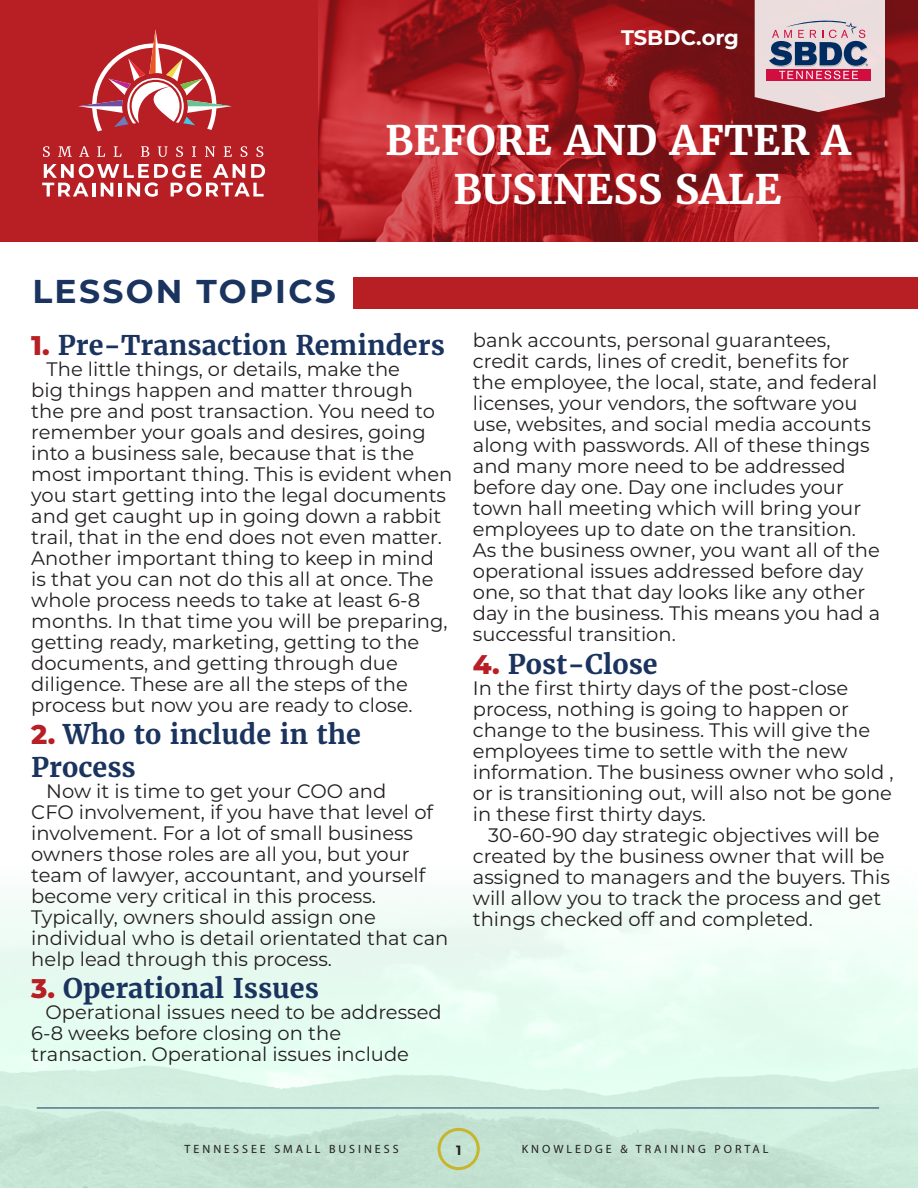
<style>
.page{position:relative;width:918px;height:1188px;background:#fff}
.page>*{position:absolute;margin:0;border:0;box-sizing:border-box;transform-origin:0 0}
.t1{font:700 40.5px/48.6px "Merriweather";color:#fff;text-align:center}
.t2{font:700 33px "Montserrat";letter-spacing:.07em;color:#1a335f}
.t3{font:700 27px/32.4px "Merriweather";color:#1a335f}
.t4{font:700 21px "Montserrat";color:#fff}
.t5{font:19.5px/21px "Montserrat";color:#231f20}
.t6{font:700 13.5px "Montserrat";color:#231f20}
.t7{font:12px "Myriad Pro";letter-spacing:.25em;color:#231f20}
.s1{font-family:"Montserrat";font-weight:800;color:#b81f24}
</style>
<div class="page">
<img style="left:0;top:898px;width:918px;height:290px">
<div style="left:438px;top:1128px;width:42px;height:42px;border:3px solid #c7b62d;border-radius:50%"></div>
<hr style="left:37px;top:1108px;width:842px;height:1px;background:#1a335f">
<div style="left:0;top:0;width:319px;height:242px;background:#b81f24"></div>
<img style="left:319px;top:0;width:599px;height:242px">
<svg style="left:78px;top:29px;width:154px;height:103px"></svg>
<svg style="left:43px;top:146px;width:7px;height:11px"></svg>
<svg style="left:58px;top:146px;width:14px;height:11px"></svg>
<svg style="left:79px;top:146px;width:10px;height:11px"></svg>
<svg style="left:97px;top:146px;width:8px;height:11px"></svg>
<svg style="left:114px;top:146px;width:8px;height:11px"></svg>
<svg style="left:141px;top:146px;width:8px;height:11px"></svg>
<svg style="left:158px;top:146px;width:10px;height:11px"></svg>
<svg style="left:176px;top:146px;width:7px;height:11px"></svg>
<svg style="left:192px;top:146px;width:4px;height:11px"></svg>
<svg style="left:205px;top:146px;width:10px;height:11px"></svg>
<svg style="left:224px;top:146px;width:8px;height:11px"></svg>
<svg style="left:241px;top:146px;width:7px;height:11px"></svg>
<svg style="left:256px;top:146px;width:7px;height:11px"></svg>
<svg style="left:42px;top:164px;width:223px;height:33px"></svg>
<div style="left:353px;top:278px;width:565px;height:31px;background:#b81f24"></div>
<svg style="left:755px;top:0;width:130px;height:112px;background:#c7aab5"></svg>
<p class="t4" style="left:621px;top:23px;width:119px">TSBDC.org</p>
<p class="t2" style="left:32px;top:268px;width:305px">LESSON TOPICS</p>
<p class="t1" style="left:385px;top:116px;width:467px">BEFORE AND AFTER A<br>BUSINESS SALE</p>
<p class="t3" style="left:31px;top:329px;width:415px"><span class="s1">1.</span> Pre-Transaction Reminders</p>
<p class="t5" style="left:31px;top:358px;width:423px;text-indent:15px">The little things, or details, make the<br>big things happen and matter through<br>the pre and post transaction. You need to remember your goals and desires, going into a business sale, because that is the most important thing. This is evident when you start getting into the legal documents and get caught up in going down a rabbit trail, that in the end does not even matter.<br>Another important thing to keep in mind is that you can not do this all at once. The whole process needs to take at least 6-8 months. In that time you will be preparing, getting ready, marketing, getting to the documents, and getting through due diligence. These are all the steps of the process but now you are ready to close.</p>
<p class="t3" style="left:31px;top:718px;width:331px"><span class="s1">2.</span> Who to include in the<br>Process</p>
<p class="t5" style="left:31px;top:780px;width:419px;text-indent:15px">Now it is time to get your COO and<br>CFO involvement, if you have that level of involvement. For a lot of small business owners those roles are all you, but your team of lawyer, accountant, and yourself become very critical in this process.<br>Typically, owners should assign one individual who is detail orientated that can help lead through this process.</p>
<p class="t3" style="left:31px;top:972px;width:289px"><span class="s1">3.</span> Operational Issues</p>
<p class="t5" style="left:31px;top:1001px;width:412px;text-indent:14px">Operational issues need to be addressed<br>6-8 weeks before closing on the transaction. Operational issues include</p>
<p class="t5" style="left:473px;top:329px;width:409px">bank accounts, personal guarantees, credit cards, lines of credit, benefits for the employee, the local, state, and federal licenses, your vendors, the software you use, websites, and social media accounts along with passwords. All of these things and many more need to be addressed before day one. Day one includes your town hall meeting which will bring your employees up to date on the transition.<br>As the business owner, you want all of the operational issues addressed before day one, so that that day looks like any other day in the business. This means you had a successful transition.</p>
<p class="t3" style="left:473px;top:648px;width:186px"><span class="s1">4.</span> Post-Close</p>
<p class="t5" style="left:473px;top:676px;width:422px">In the first thirty days of the post-close process, nothing is going to happen or change to the business. This will give the employees time to settle with the new information. The business owner who sold , or is transitioning out, will also not be gone in these first thirty days.</p>
<p class="t5" style="left:473px;top:823px;width:419px;text-indent:15px">30-60-90 day strategic objectives will be created by the business owner that will be assigned to managers and the buyers. This will allow you to track the process and get things checked off and completed.</p>
<p class="t7" style="left:185px;top:1142px;width:216px">TENNESSEE SMALL BUSINESS</p>
<p class="t6" style="left:456px;top:1140px;width:7px">1</p>
<p class="t7" style="left:522px;top:1142px;width:248px">KNOWLEDGE &amp; TRAINING PORTAL</p>
</div>
